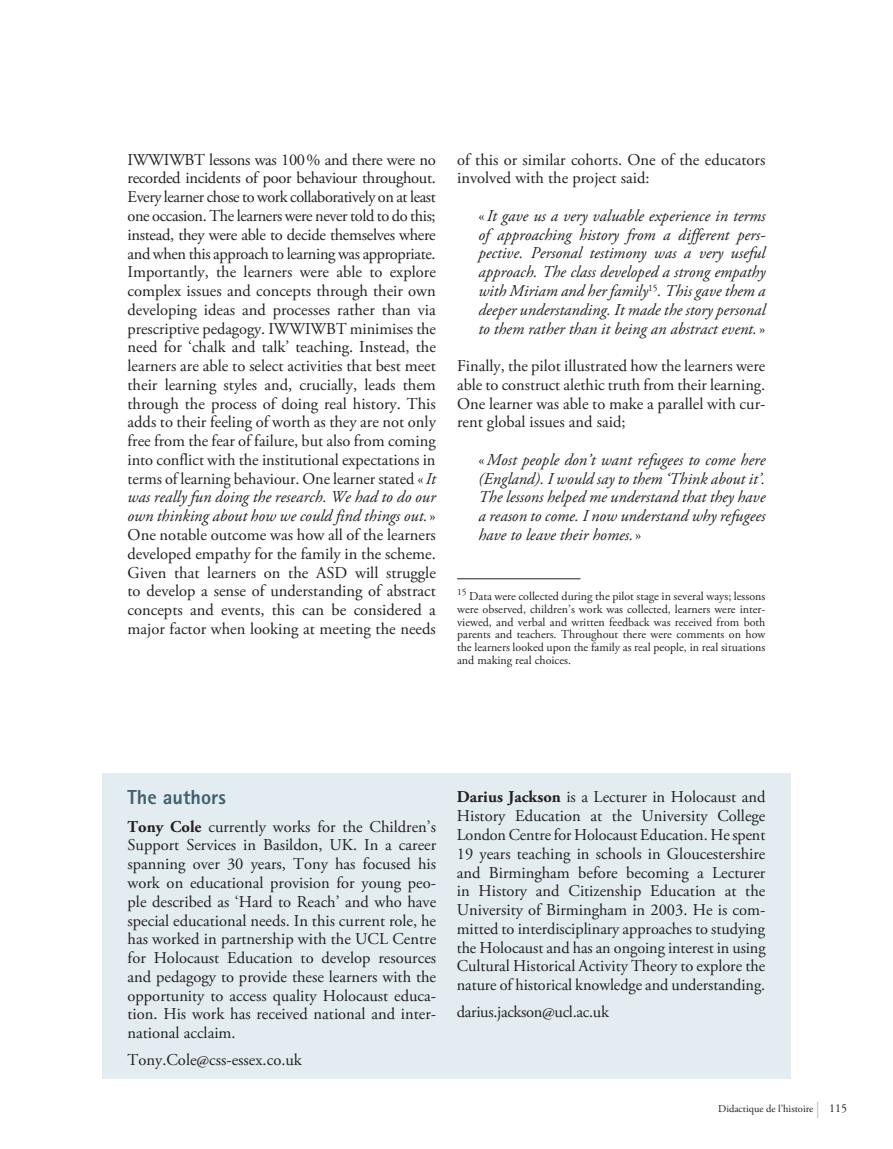
<style>
.page{position:relative;width:893px;height:1149px;background:#fff}
.page>*{position:absolute;margin:0;border:0;box-sizing:border-box;transform-origin:0 0}
.t1{font:800 20.25px "Rotis Sans Serif";color:#3f5f6e}
.t2{font:16.5px/18.8px "Adobe Garamond Pro";color:#231f20;text-align:justify}
.t3{font:italic 16.5px/18.8px "Adobe Garamond Pro";color:#231f20;text-align:justify}
.t4{font:12px/12.8px "Adobe Garamond Pro";color:#231f20;text-align:justify}
.t5{font:10.5px "Adobe Garamond Pro";color:#231f20}
.t6{font:9.6px "Adobe Garamond Pro";color:#231f20}
.s1{font-style:italic}
.s2{font-style:normal}
.s3{font-weight:700}
.s4{font-size:16.5px;color:#bcbdc0}
.s5{font-size:12px}
</style>
<div class="page">
<hr style="left:457px;top:578px;width:123px;height:1px;background:#231f20">
<div style="left:102px;top:773px;width:689px;height:305px;background:#e2ecf1"></div>
<p class="t2" style="left:128px;top:151px;width:310px">IWWIWBT lessons was 100% and there were no recorded incidents of poor behaviour throughout.<br>Every learner chose to work collaboratively on at least one occasion. The learners were never told to do this; instead, they were able to decide themselves where and when this approach to learning was appropriate.<br>Importantly, the learners were able to explore complex issues and concepts through their own developing ideas and processes rather than via prescriptive pedagogy. IWWIWBT minimises the need for ‘chalk and talk’ teaching. Instead, the learners are able to select activities that best meet their learning styles and, crucially, leads them through the process of doing real history. This adds to their feeling of worth as they are not only free from the fear of failure, but also from coming into conflict with the institutional expectations in terms of learning behaviour. One learner stated «<span class="s1">It was really fun doing the research. We had to do our own thinking about how we could find things out.</span>» One notable outcome was how all of the learners developed empathy for the family in the scheme.<br>Given that learners on the ASD will struggle to develop a sense of understanding of abstract concepts and events, this can be considered a major factor when looking at meeting the needs</p>
<p class="t2" style="left:457px;top:150px;width:310px">of this or similar cohorts. One of the educators involved with the project said:</p>
<p class="t3" style="left:478px;top:207px;width:289px"><span class="s2">«</span>It gave us a very valuable experience in terms of approaching history from a different pers&shy;pective. Personal testimony was a very useful approach. The class developed a strong empathy with Miriam and her family<sup>15</sup>. This gave them a deeper understanding. It made the story personal to them rather than it being an abstract event.<span class="s2">»</span></p>
<p class="t2" style="left:457px;top:357px;width:310px">Finally, the pilot illustrated how the learners were able to construct alethic truth from their learning.<br>One learner was able to make a parallel with cur&shy;rent global issues and said;</p>
<p class="t3" style="left:478px;top:450px;width:289px"><span class="s2">«</span>Most people don’t want refugees to come here (England). I would say to them ‘Think about it’.<br>The lessons helped me understand that they have a reason to come. I now understand why refugees have to leave their homes.<span class="s2">»</span></p>
<p class="t6" style="left:457px;top:585px;width:11px">15</p>
<p class="t4" style="left:457px;top:590px;width:310px;text-indent:12px">Data were collected during the pilot stage in several ways; lessons were observed, children’s work was collected, learners were inter&shy;viewed, and verbal and written feedback was received from both parents and teachers. Throughout there were comments on how the learners looked upon the family as real people, in real situations and making real choices.</p>
<p class="t1" style="left:128px;top:784px;width:100px">The authors</p>
<p class="t2" style="left:128px;top:817px;width:310px"><span class="s3">Tony Cole</span> currently works for the Children’s Support Services in Basildon, UK. In a career spanning over 30 years, Tony has focused his work on educational provision for young peo&shy;ple described as ‘Hard to Reach’ and who have special educational needs. In this current role, he has worked in partnership with the UCL Centre for Holocaust Education to develop resources and pedagogy to provide these learners with the opportunity to access quality Holocaust educa&shy;tion. His work has received national and inter&shy;national acclaim.</p>
<p class="t2" style="left:128px;top:1050px;width:176px">Tony.Cole@css-essex.co.uk</p>
<p class="t2" style="left:457px;top:788px;width:311px"><span class="s3">Darius Jackson</span> is a Lecturer in Holocaust and History Education at the University College London Centre for Holocaust Education. He spent 19 years teaching in schools in Gloucestershire and Birmingham before becoming a Lecturer in History and Citizenship Education at the University of Birmingham in 2003. He is com&shy;mitted to interdisciplinary approaches to studying the Holocaust and has an ongoing interest in using Cultural Historical Activity Theory to explore the nature of historical knowledge and understanding.</p>
<p class="t2" style="left:457px;top:1002px;width:154px">darius.jackson@ucl.ac.uk</p>
<p class="t5" style="left:718px;top:1101px;width:130px">Didactique de l’histoire <span class="s4">|</span> <span class="s5">115</span></p>
</div>
